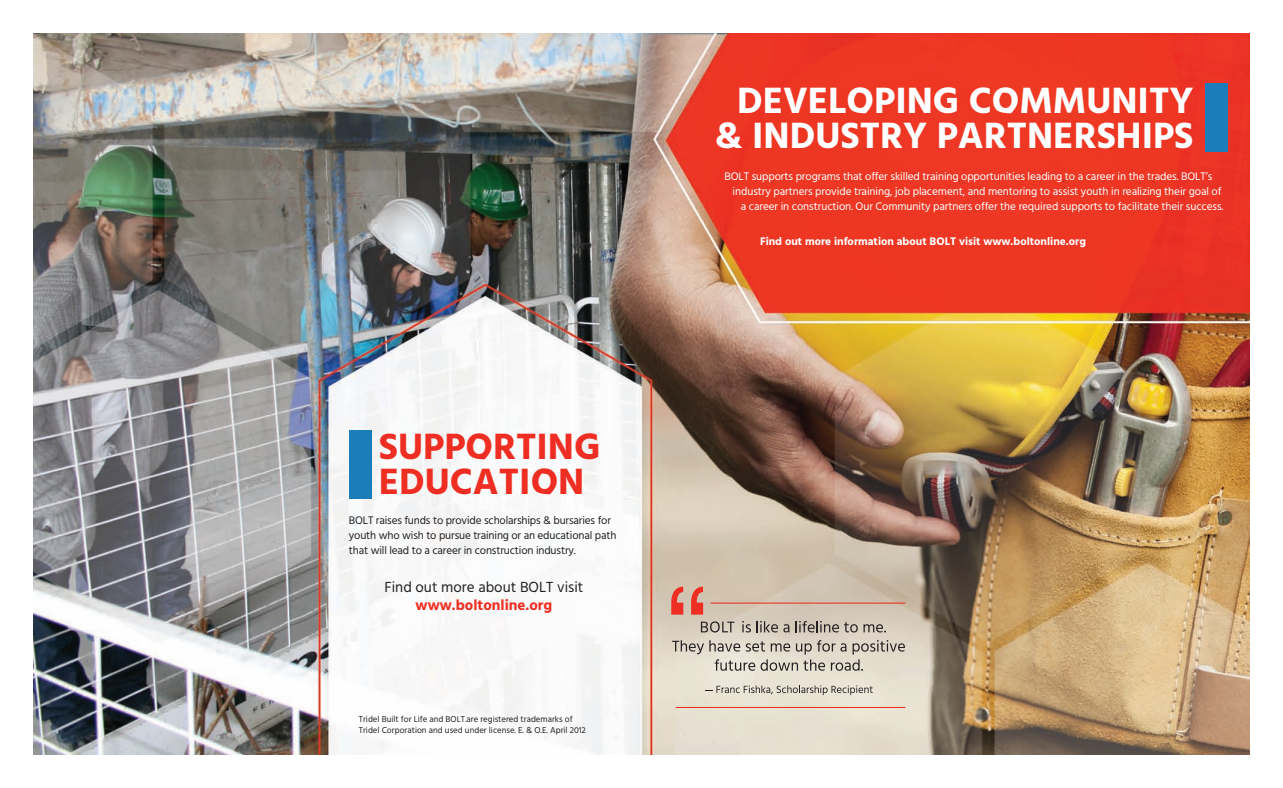
<style>
.page{position:relative;width:1283px;height:788px;background:#fff}
.page>*{position:absolute;margin:0;border:0;box-sizing:border-box;transform-origin:0 0}
.t1{font:700 37.5px/35px "Hind";color:#fff;text-align:center}
.t2{font:700 37.5px/35px "Hind";color:#ee2e22}
.t3{font:15px "Hind";color:#231f20}
.t4{font:700 15px "Hind";color:#ee2e22}
.t5{font:11.25px "Hind";letter-spacing:-.01em;color:#fff}
.t6{font:11.25px/15px "Hind";letter-spacing:-.015em;color:#231f20}
.t7{font:700 11.25px "Hind";color:#fff}
.t8{font:8.75px/11.2px "Hind";color:#231f20}
</style>
<div class="page">
<img style="left:34px;top:34px;width:1215px;height:720px">
<div style="left:1205px;top:83px;width:22px;height:69px;background:#1b7ebb"></div>
<div style="left:349px;top:430px;width:22px;height:68px;background:#1b7ebb"></div>
<svg style="left:701px;top:621px;width:33px;height:11px"></svg>
<svg style="left:742px;top:621px;width:47px;height:11px"></svg>
<svg style="left:795px;top:621px;width:62px;height:11px"></svg>
<svg style="left:863px;top:624px;width:23px;height:8px"></svg>
<svg style="left:672px;top:640px;width:233px;height:30px;background:#c8c1b5"></svg>
<svg style="left:705px;top:685px;width:167px;height:10px;background:#c4beb2"></svg>
<svg style="left:671px;top:586px;width:32px;height:28px"></svg>
<hr style="left:675px;top:706px;width:230px;height:2px;background:#ee2e22">
<hr style="left:710px;top:602px;width:195px;height:1px;background:#ee2e22">
<h1 class="t2" style="left:379px;top:429px;width:223px">SUPPORTING<br>EDUCATION</h1>
<p class="t6" style="left:349px;top:514px;width:269px">BOLT raises funds to provide scholarships &amp; bursaries for youth who wish to pursue training or an educational path that will lead to a career in construction industry.</p>
<h2 class="t3" style="left:384px;top:577px;width:200px">Find out more about BOLT visit</h2>
<h2 class="t4" style="left:415px;top:595px;width:138px">www.boltonline.org</h2>
<p class="t8" style="left:359px;top:714px;width:229px">Tridel Built for Life and BOLT.are registered trademarks of<br>Tridel Corporation and used under license. E. &amp; O.E. April 2012</p>
<h1 class="t1" style="left:715px;top:82px;width:480px">DEVELOPING COMMUNITY &amp; INDUSTRY PARTNERSHIPS</h1>
<p class="t5" style="left:724px;top:169px;width:489px">BOLT supports programs that offer skilled training opportunities leading to a career in the trades. BOLT’s</p>
<p class="t5" style="left:732px;top:184px;width:490px">industry partners provide training, job placement, and mentoring to assist youth in realizing their goal of</p>
<p class="t5" style="left:741px;top:199px;width:484px">a career in construction. Our Community partners offer the required supports to facilitate their success.</p>
<p class="t7" style="left:760px;top:235px;width:327px">Find out more information about BOLT visit www.boltonline.org</p>
</div>
